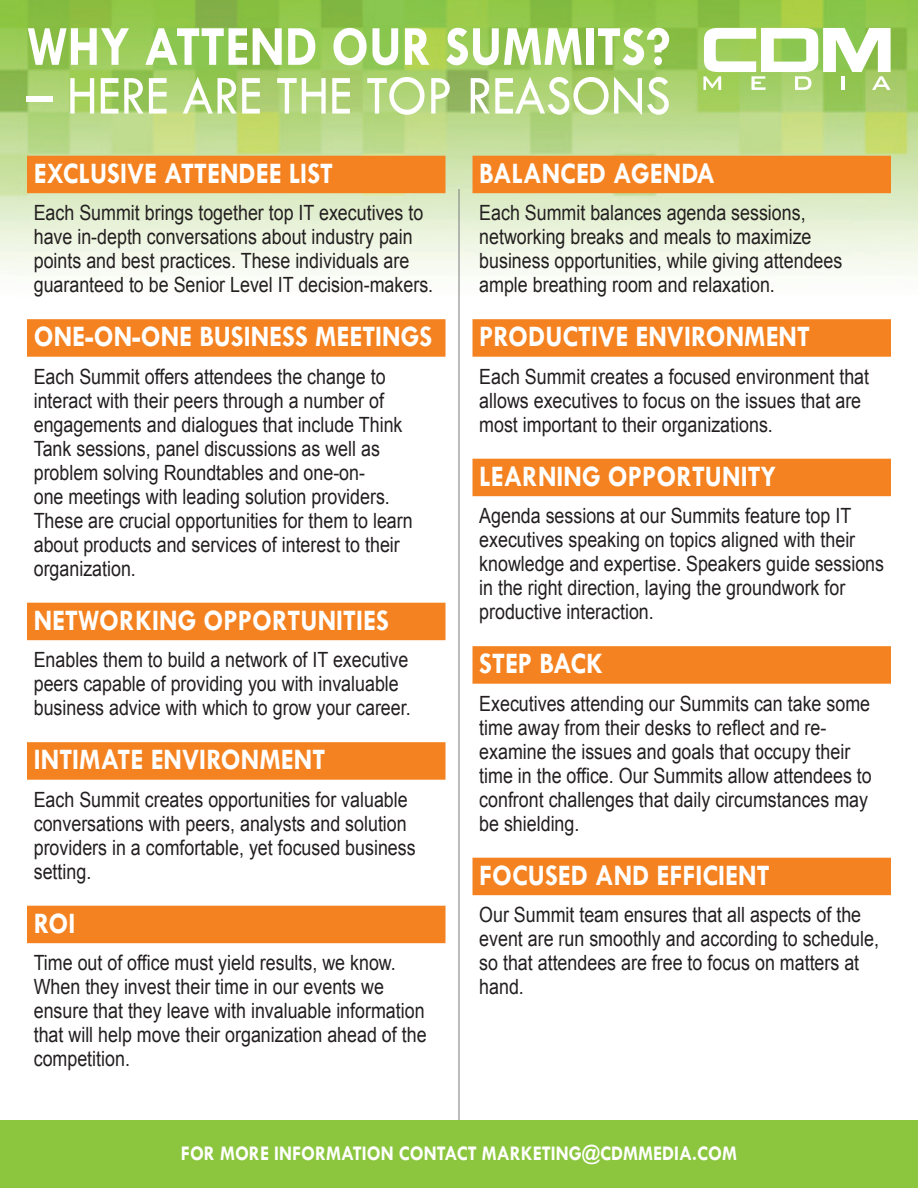
<style>
.page{position:relative;width:918px;height:1188px;background:#fff}
.page>*{position:absolute;margin:0;border:0;box-sizing:border-box;transform-origin:0 0}
.t1{font:57px "Tw Cen";color:#fff;scale:.9 1}
.t2{font:700 57px "Tw Cen";color:#fff;scale:.9 1}
.t3{font:700 30px "Tw Cen";color:#fff;scale:.9 1}
.t4{font:21px/24px "Arial";color:#231f20;scale:.85 1}
.t5{font:700 21px "Tw Cen";color:#fff;scale:.9 1}
</style>
<div class="page">
<img style="left:0;top:0;width:918px;height:303px">
<svg style="left:703px;top:28px;width:188px;height:62px"></svg>
<div style="left:27px;top:156px;width:419px;height:37px;background:#f58220"></div>
<div style="left:27px;top:319px;width:419px;height:38px;background:#f58220"></div>
<div style="left:27px;top:603px;width:419px;height:37px;background:#f58220"></div>
<div style="left:27px;top:742px;width:419px;height:38px;background:#f58220"></div>
<div style="left:27px;top:906px;width:419px;height:37px;background:#f58220"></div>
<div style="left:472px;top:156px;width:419px;height:37px;background:#f58220"></div>
<div style="left:472px;top:319px;width:419px;height:38px;background:#f58220"></div>
<div style="left:472px;top:459px;width:419px;height:37px;background:#f58220"></div>
<div style="left:472px;top:646px;width:419px;height:38px;background:#f58220"></div>
<div style="left:472px;top:858px;width:419px;height:37px;background:#f58220"></div>
<hr style="left:459px;top:189px;width:1px;height:978px;background:#787a7d">
<div style="left:0;top:1120px;width:918px;height:68px;background:#8bc63e"></div>
<h1 class="t2" style="left:27px;top:13px;width:716px">WHY ATTEND OUR SUMMITS?</h1>
<h1 class="t1" style="left:27px;top:61px;width:717px">– HERE ARE THE TOP REASONS</h1>
<h2 class="t3" style="left:34px;top:155px;width:334px">EXCLUSIVE ATTENDEE LIST</h2>
<p class="t4" style="left:34px;top:201px;width:471px">Each Summit brings together top IT executives to have in-depth conversations about industry pain points and best practices. These individuals are guaranteed to be Senior Level IT decision-makers.</p>
<h2 class="t3" style="left:34px;top:319px;width:444px">ONE-ON-ONE BUSINESS MEETINGS</h2>
<p class="t4" style="left:34px;top:365px;width:447px">Each Summit offers attendees the change to interact with their peers through a number of engagements and dialogues that include Think Tank sessions, panel discussions as well as problem solving Roundtables and one-on-<br>one meetings with leading solution providers.<br>These are crucial opportunities for them to learn about products and services of interest to their organization.</p>
<h2 class="t3" style="left:34px;top:602px;width:396px">NETWORKING OPPORTUNITIES</h2>
<p class="t4" style="left:34px;top:648px;width:445px">Enables them to build a network of IT executive peers capable of providing you with invaluable business advice with which to grow your career.</p>
<h2 class="t3" style="left:34px;top:742px;width:326px">INTIMATE ENVIRONMENT</h2>
<p class="t4" style="left:34px;top:788px;width:451px">Each Summit creates opportunities for valuable conversations with peers, analysts and solution providers in a comfortable, yet focused business setting.</p>
<h2 class="t3" style="left:34px;top:905px;width:48px">ROI</h2>
<p class="t4" style="left:34px;top:951px;width:464px">Time out of office must yield results, we know.<br>When they invest their time in our events we ensure that they leave with invaluable information that will help move their organization ahead of the competition.</p>
<h2 class="t3" style="left:479px;top:155px;width:264px">BALANCED AGENDA</h2>
<p class="t4" style="left:479px;top:201px;width:429px">Each Summit balances agenda sessions, networking breaks and meals to maximize business opportunities, while giving attendees ample breathing room and relaxation.</p>
<h2 class="t3" style="left:479px;top:319px;width:369px">PRODUCTIVE ENVIRONMENT</h2>
<p class="t4" style="left:479px;top:365px;width:460px">Each Summit creates a focused environment that allows executives to focus on the issues that are most important to their organizations.</p>
<h2 class="t3" style="left:479px;top:458px;width:332px">LEARNING OPPORTUNITY</h2>
<p class="t4" style="left:479px;top:504px;width:478px">Agenda sessions at our Summits feature top IT executives speaking on topics aligned with their knowledge and expertise. Speakers guide sessions in the right direction, laying the groundwork for productive interaction.</p>
<h2 class="t3" style="left:479px;top:646px;width:139px">STEP BACK</h2>
<p class="t4" style="left:479px;top:692px;width:463px">Executives attending our Summits can take some time away from their desks to reflect and re&shy;examine the issues and goals that occupy their time in the office. Our Summits allow attendees to confront challenges that daily circumstances may be shielding.</p>
<h2 class="t3" style="left:479px;top:857px;width:324px">FOCUSED AND EFFICIENT</h2>
<p class="t4" style="left:479px;top:903px;width:472px">Our Summit team ensures that all aspects of the event are run smoothly and according to schedule, so that attendees are free to focus on matters at hand.</p>
<p class="t5" style="left:181px;top:1141px;width:619px">FOR MORE INFORMATION CONTACT MARKETING@CDMMEDIA.COM</p>
</div>
